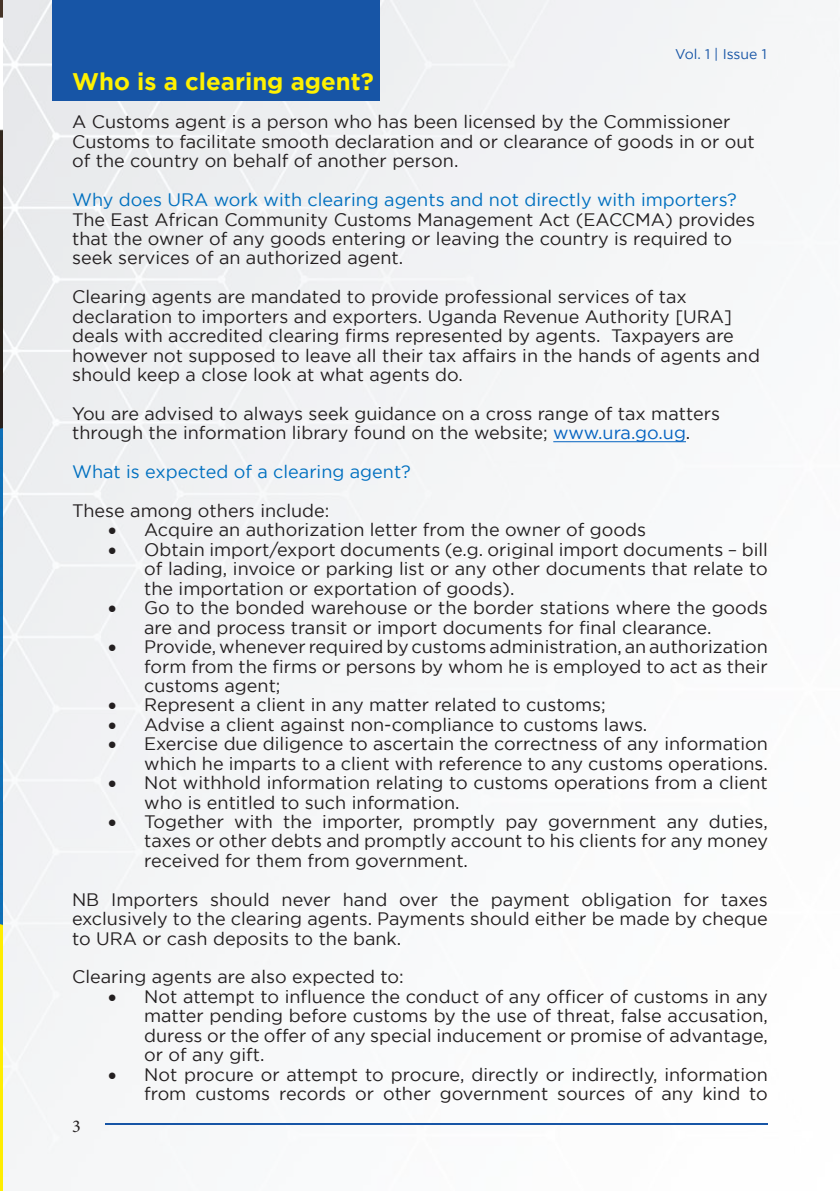
<style>
.page{position:relative;width:840px;height:1191px;background:#fff}
.page>*{position:absolute;margin:0;border:0;box-sizing:border-box;transform-origin:0 0}
.t1{font:700 24px "Gotham";color:#fff101}
.t2{font:18px/19.4px "Gotham";color:#231f20}
.t3{font:18px "Gotham";color:#0070c0}
.t4{font:18px "Minion Pro";color:#231f20}
.t5{font:14px "Gotham";color:#1755a6}
.s1{color:#0563c1}
</style>
<div class="page">
<img style="left:2px;top:0;width:837px;height:1191px">
<hr style="left:106px;top:1123px;width:661px;height:2px;background:#1755a6">
<div style="left:52px;top:0;width:327px;height:101px;background:#1755a6"></div>
<hr style="left:553px;top:441px;width:132px;height:1px;background:#0563c1">
<img style="left:0;top:0;width:2px;height:1191px">
<p class="t5" style="left:674px;top:46px;width:93px">Vol. 1 | Issue 1</p>
<h1 class="t1" style="left:72px;top:67px;width:303px">Who is a clearing agent?</h1>
<p class="t2" style="left:72px;top:112px;width:683px">A Customs agent is a person who has been licensed by the Commissioner<br>Customs to facilitate smooth declaration and or clearance of goods in or out of the country on behalf of another person.</p>
<p class="t3" style="left:72px;top:190px;width:666px">Why does URA work with clearing agents and not directly with importers?</p>
<p class="t2" style="left:72px;top:209px;width:684px">The East African Community Customs Management Act (EACCMA) provides that the owner of any goods entering or leaving the country is required to seek services of an authorized agent.</p>
<p class="t2" style="left:72px;top:287px;width:689px">Clearing agents are mandated to provide professional services of tax declaration to importers and exporters. Uganda Revenue Authority [URA] deals with accredited clearing firms represented by agents. Taxpayers are however not supposed to leave all their tax affairs in the hands of agents and should keep a close look at what agents do.</p>
<p class="t2" style="left:72px;top:403px;width:649px">You are advised to always seek guidance on a cross range of tax matters through the information library found on the website; <span class="s1">www.ura.go.ug</span>.</p>
<p class="t3" style="left:72px;top:462px;width:340px">What is expected of a clearing agent?</p>
<p class="t2" style="left:72px;top:501px;width:259px">These among others include:</p>
<p class="t2" style="left:108px;top:520px;width:539px">• Acquire an authorization letter from the owner of goods</p>
<p class="t2" style="left:144px;top:539px;width:625px;text-align:justify;text-indent:-36px">• Obtain import/export documents (e.g. original import documents – bill of lading, invoice or parking list or any other documents that relate to the importation or exportation of goods).</p>
<p class="t2" style="left:144px;top:598px;width:625px;text-indent:-36px">• Go to the bonded warehouse or the border stations where the goods are and process transit or import documents for final clearance.</p>
<p class="t2" style="left:144px;top:637px;width:625px;text-align:justify;text-indent:-36px">• Provide, whenever required by customs administration, an authorization form from the firms or persons by whom he is employed to act as their customs agent;</p>
<p class="t2" style="left:108px;top:695px;width:499px">• Represent a client in any matter related to customs;</p>
<p class="t2" style="left:108px;top:714px;width:540px">• Advise a client against non-compliance to customs laws.</p>
<p class="t2" style="left:108px;top:734px;width:661px;text-align:right">• Exercise due diligence to ascertain the correctness of any information which he imparts to a client with reference to any customs operations.</p>
<p class="t2" style="left:144px;top:772px;width:624px;text-indent:-36px">• Not withhold information relating to customs operations from a client who is entitled to such information.</p>
<p class="t2" style="left:144px;top:811px;width:625px;text-align:justify;text-indent:-36px">• Together with the importer, promptly pay government any duties, taxes or other debts and promptly account to his clients for any money received for them from government.</p>
<p class="t2" style="left:72px;top:889px;width:697px;text-align:justify">NB Importers should never hand over the payment obligation for taxes exclusively to the clearing agents. Payments should either be made by cheque to URA or cash deposits to the bank.</p>
<p class="t2" style="left:72px;top:967px;width:333px">Clearing agents are also expected to:</p>
<p class="t2" style="left:144px;top:986px;width:625px;text-align:justify;text-indent:-36px">• Not attempt to influence the conduct of any officer of customs in any matter pending before customs by the use of threat, false accusation, duress or the offer of any special inducement or promise of advantage, or of any gift.</p>
<p class="t2" style="left:108px;top:1064px;width:661px;text-align:right">• Not procure or attempt to procure, directly or indirectly, information from customs records or other government sources of any kind to</p>
<p class="t4" style="left:72px;top:1114px;width:10px">3</p>
</div>
